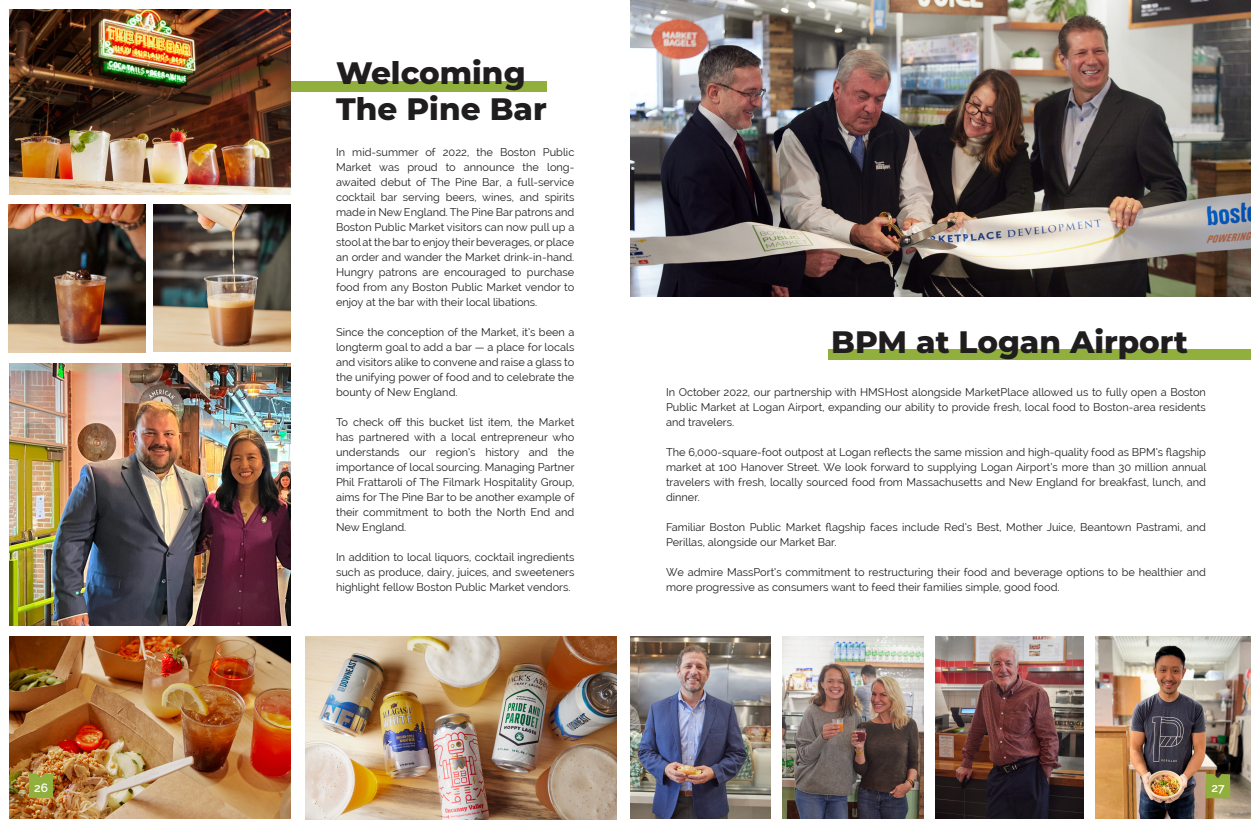
<style>
.page{position:relative;width:1260px;height:828px;background:#fff}
.page>*{position:absolute;margin:0;border:0;box-sizing:border-box;transform-origin:0 0}
.Headings{font:800 31px "Montserrat";color:#201d1e}
.t1{font:600 12px "Raleway";color:#fff}
.t2{font:11px/15px "Raleway";color:#231f20;text-align:justify}
</style>
<div class="page">
<img style="left:1096px;top:637px;width:155px;height:182px">
<img style="left:9px;top:637px;width:281px;height:182px">
<img style="left:936px;top:637px;width:147px;height:182px">
<img style="left:9px;top:364px;width:281px;height:261px">
<img style="left:9px;top:204px;width:137px;height:149px">
<img style="left:154px;top:204px;width:137px;height:148px">
<svg style="left:1206px;top:774px;width:24px;height:24px"></svg>
<div style="left:828px;top:349px;width:423px;height:11px;background:#90af3d"></div>
<img style="left:630px;top:0;width:621px;height:297px">
<img style="left:630px;top:637px;width:140px;height:182px">
<div style="left:9px;top:81px;width:537px;height:11px;background:#90af3d"></div>
<img style="left:783px;top:637px;width:140px;height:182px">
<img style="left:305px;top:637px;width:311px;height:182px">
<img style="left:10px;top:9px;width:281px;height:185px">
<svg style="left:29px;top:774px;width:24px;height:24px"></svg>
<p class="t1" style="left:34px;top:781px;width:15px">26</p>
<p class="Headings" style="left:336px;top:52px;width:191px">Welcoming</p>
<p class="Headings" style="left:336px;top:88px;width:212px">The Pine Bar</p>
<p class="t2" style="left:336px;top:144px;width:240px">In mid-summer of 2022, the Boston Public Market was proud to announce the long&shy;awaited debut of The Pine Bar, a full-service cocktail bar serving beers, wines, and spirits made in New England. The Pine Bar patrons and Boston Public Market visitors can now pull up a stool at the bar to enjoy their beverages, or place an order and wander the Market drink-in-hand.<br>Hungry patrons are encouraged to purchase food from any Boston Public Market vendor to enjoy at the bar with their local libations.</p>
<p class="t2" style="left:336px;top:324px;width:240px">Since the conception of the Market, it’s been a longterm goal to add a bar — a place for locals and visitors alike to convene and raise a glass to the unifying power of food and to celebrate the bounty of New England.</p>
<p class="t2" style="left:336px;top:414px;width:240px">To check off this bucket list item, the Market has partnered with a local entrepreneur who understands our region’s history and the importance of local sourcing. Managing Partner Phil Frattaroli of The Filmark Hospitality Group, aims for The Pine Bar to be another example of their commitment to both the North End and New England.</p>
<p class="t2" style="left:336px;top:549px;width:240px">In addition to local liquors, cocktail ingredients such as produce, dairy, juices, and sweeteners highlight fellow Boston Public Market vendors.</p>
<p class="Headings" style="left:831px;top:321px;width:358px">BPM at Logan Airport</p>
<p class="t2" style="left:666px;top:384px;width:542px">In October 2022, our partnership with HMSHost alongside MarketPlace allowed us to fully open a Boston Public Market at Logan Airport, expanding our ability to provide fresh, local food to Boston-area residents and travelers.</p>
<p class="t2" style="left:666px;top:444px;width:542px">The 6,000-square-foot outpost at Logan reflects the same mission and high-quality food as BPM’s flagship market at 100 Hanover Street. We look forward to supplying Logan Airport’s more than 30 million annual travelers with fresh, locally sourced food from Massachusetts and New England for breakfast, lunch, and dinner.</p>
<p class="t2" style="left:666px;top:519px;width:542px">Familiar Boston Public Market flagship faces include Red’s Best, Mother Juice, Beantown Pastrami, and<br>Perillas, alongside our Market Bar.</p>
<p class="t2" style="left:666px;top:564px;width:542px">We admire MassPort’s commitment to restructuring their food and beverage options to be healthier and more progressive as consumers want to feed their families simple, good food.</p>
<p class="t1" style="left:1211px;top:781px;width:15px">27</p>
</div>
